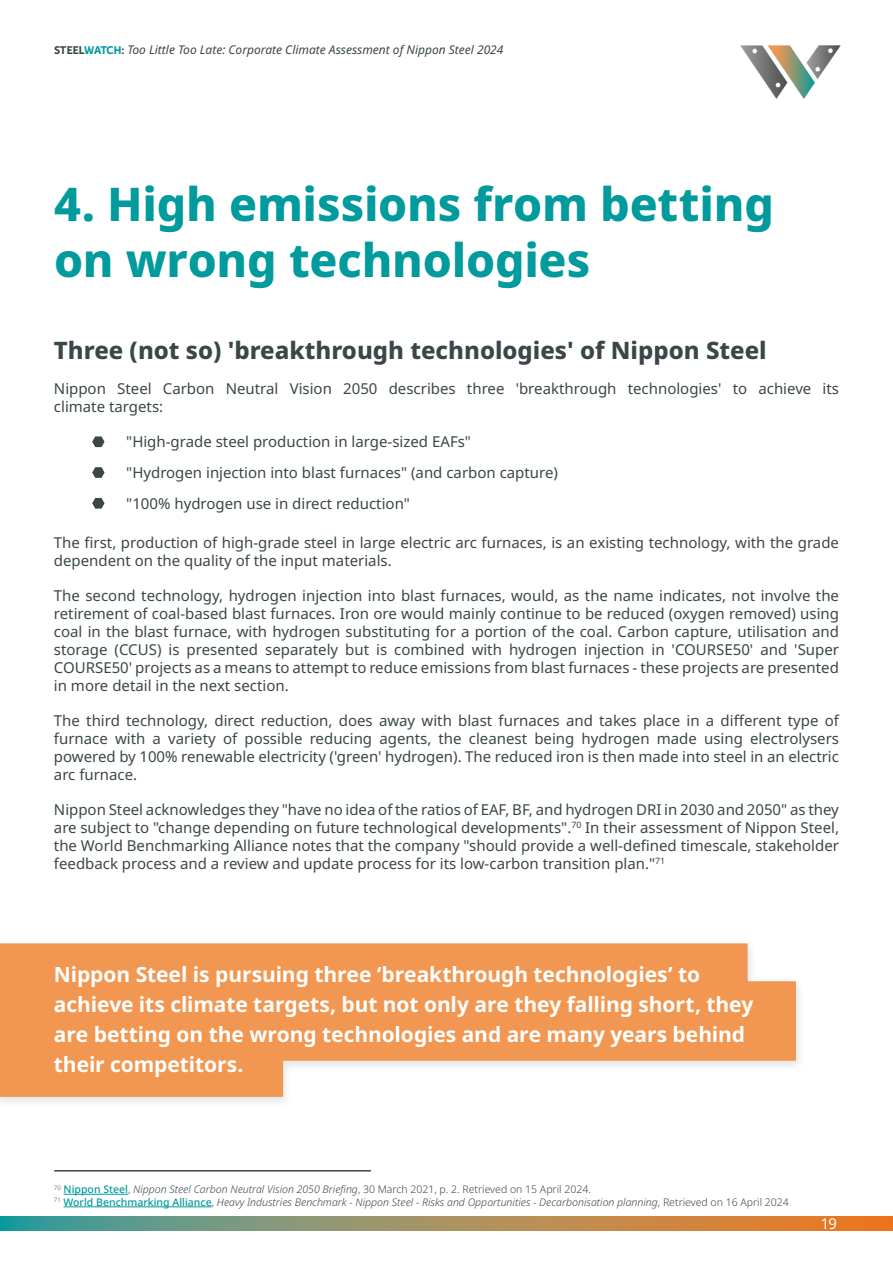
<style>
.page{position:relative;width:893px;height:1263px;background:#fff}
.page>*{position:absolute;margin:0;border:0;box-sizing:border-box;transform-origin:0 0}
.Heading{font:800 46.5px/55.8px "Noto Sans";letter-spacing:-.005em;color:#019a9d}
.Main_Body_Text{font:800 24px "Noto Sans";color:#3b4648}
.t1{font:700 21px/30px "Noto Sans";letter-spacing:-.005em;color:#fff}
.Main_Body_Text-2{font:15px/18px "Noto Sans";color:#3b4648;text-align:justify}
.Bullet_point{font:15px "Noto Sans";color:#3b4648}
.t2{font:15px "Noto Sans";color:#fff}
.t3{font:italic 12px "Noto Sans";color:#3b4648}
.t4{font:italic 300 10.5px "Noto Sans";color:#3b4648}
.s1{font-family:"Karmina Sans";font-weight:700;font-style:normal}
.s2{font-family:"Karmina Sans";font-weight:700;font-style:normal;color:#019a9d}
.s3{font-weight:500;font-style:normal;color:#019a9d}
.s4{font-style:normal}
</style>
<div class="page">
<svg style="left:0;top:1216px;width:893px;height:14px;background:#9f8e60"></svg>
<img style="left:740px;top:45px;width:101px;height:54px">
<div style="left:0;top:939px;width:806px;height:170px;background:#3b4648;opacity:.15"></div>
<svg style="left:0;top:943px;width:796px;height:154px;background:#f2a86d"></svg>
<svg style="left:92px;top:436px;width:13px;height:11px"></svg>
<svg style="left:92px;top:467px;width:13px;height:11px"></svg>
<svg style="left:92px;top:498px;width:13px;height:11px"></svg>
<hr style="left:64px;top:1194px;width:64px;height:1px;background:#019a9d">
<hr style="left:64px;top:1206px;width:148px;height:1px;background:#019a9d">
<hr style="left:54px;top:1170px;width:317px;height:1px;background:#3b4648">
<p class="t3" style="left:54px;top:41px;width:451px"><span class="s1">STEEL</span><span class="s2">WATCH</span><span class="s1">:</span> Too Little Too Late: Corporate Climate Assessment of Nippon Steel 2024</p>
<p class="Heading" style="left:54px;top:177px;width:722px">4. High emissions from betting on wrong technologies</p>
<p class="Main_Body_Text" style="left:54px;top:337px;width:714px">Three (not so) 'breakthrough technologies' of Nippon Steel</p>
<p class="Main_Body_Text-2" style="left:54px;top:380px;width:787px">Nippon Steel Carbon Neutral Vision 2050 describes three 'breakthrough technologies' to achieve its climate targets:</p>
<p class="Bullet_point" style="left:126px;top:433px;width:346px">"High-grade steel production in large-sized EAFs"</p>
<p class="Bullet_point" style="left:126px;top:464px;width:433px">"Hydrogen injection into blast furnaces" (and carbon capture)</p>
<p class="Bullet_point" style="left:126px;top:495px;width:285px">"100% hydrogen use in direct reduction"</p>
<p class="Main_Body_Text-2" style="left:54px;top:534px;width:787px">The first, production of high-grade steel in large electric arc furnaces, is an existing technology, with the grade dependent on the quality of the input materials.</p>
<p class="Main_Body_Text-2" style="left:54px;top:587px;width:787px">The second technology, hydrogen injection into blast furnaces, would, as the name indicates, not involve the retirement of coal-based blast furnaces. Iron ore would mainly continue to be reduced (oxygen removed) using coal in the blast furnace, with hydrogen substituting for a portion of the coal. Carbon capture, utilisation and storage (CCUS) is presented separately but is combined with hydrogen injection in 'COURSE50' and 'Super COURSE50' projects as a means to attempt to reduce emissions from blast furnaces - these projects are presented in more detail in the next section.</p>
<p class="Main_Body_Text-2" style="left:54px;top:712px;width:787px">The third technology, direct reduction, does away with blast furnaces and takes place in a different type of furnace with a variety of possible reducing agents, the cleanest being hydrogen made using electrolysers powered by 100% renewable electricity ('green' hydrogen). The reduced iron is then made into steel in an electric arc furnace.</p>
<p class="Main_Body_Text-2" style="left:54px;top:801px;width:787px">Nippon Steel acknowledges they "have no idea of the ratios of EAF, BF, and hydrogen DRI in 2030 and 2050" as they are subject to "change depending on future technological developments".<sup>70</sup> In their assessment of Nippon Steel, the World Benchmarking Alliance notes that the company "should provide a well-defined timescale, stakeholder feedback process and a review and update process for its low-carbon transition plan."<sup>71</sup></p>
<p class="t1" style="left:54px;top:959px;width:701px">Nippon Steel is pursuing three ‘breakthrough technologies’ to achieve its climate targets, but not only are they falling short, they are betting on the wrong technologies and are many years behind their competitors.</p>
<p class="t4" style="left:54px;top:1182px;width:539px"><sup>70</sup> <span class="s3">Nippon Steel</span><span class="s4">,</span> Nippon Steel Carbon Neutral Vision 2050 Briefing<span class="s4">, 30 March 2021, p. 2. Retrieved on 15 April 2024.</span></p>
<p class="t4" style="left:54px;top:1194px;width:736px"><sup>71</sup> <span class="s3">World Benchmarking Alliance</span><span class="s4">,</span> Heavy Industries Benchmark - Nippon Steel - Risks and Opportunities - Decarbonisation planning<span class="s4">, Retrieved on 16 April 2024</span></p>
<p class="t2" style="left:821px;top:1214px;width:18px">19</p>
</div>
